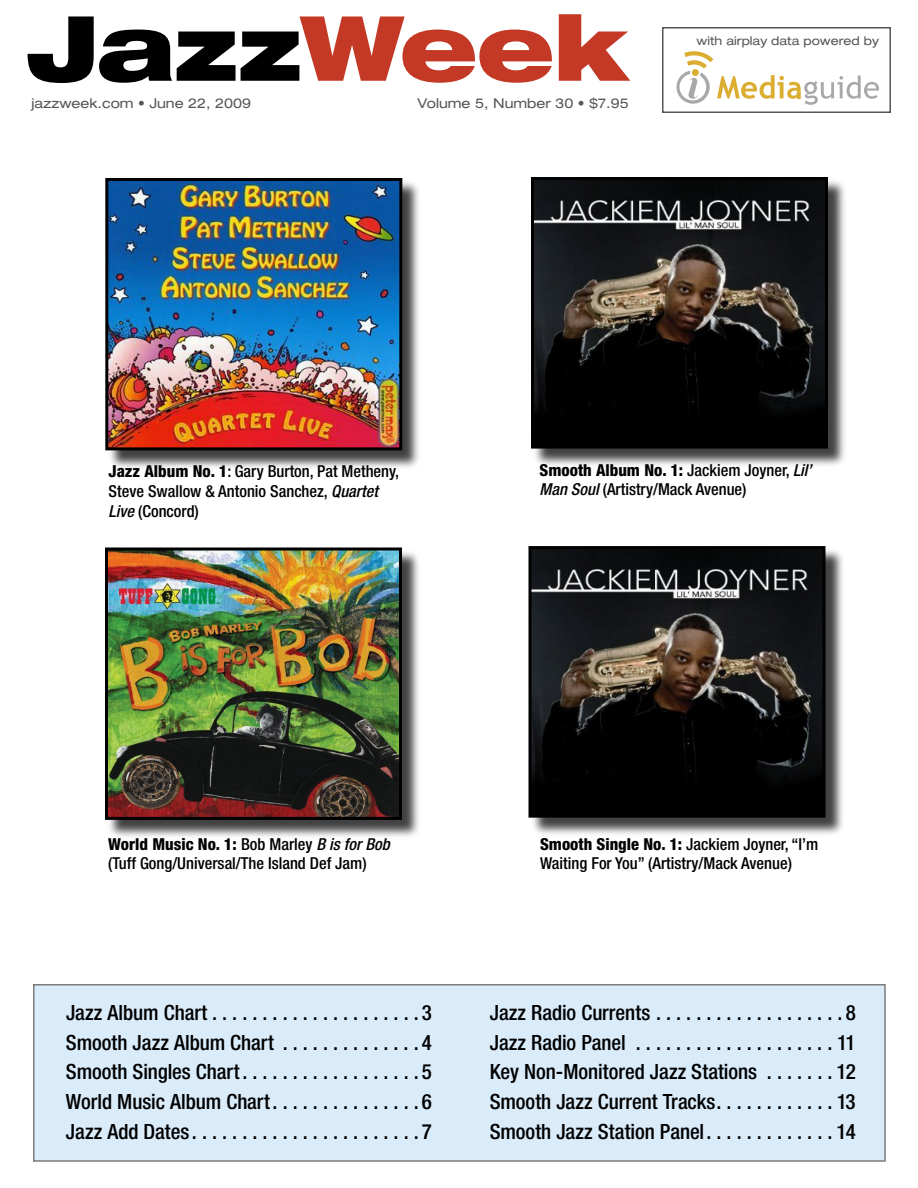
<style>
.page{position:relative;width:918px;height:1188px;background:#fff}
.page>*{position:absolute;margin:0;border:0;box-sizing:border-box;transform-origin:0 0}
.t1{font:900 expanded 90px "Helvetica Neue LT Std";letter-spacing:-.015em;color:#000}
.t2{font:500 condensed 21px/29.7px "Helvetica Neue LT Std";color:#000;text-align:justify}
.t3{font:500 condensed 16.5px/19.8px "Helvetica Neue LT Std";color:#000}
.t4{font:expanded 13.5px "Helvetica Neue LT Std";color:#565656}
.t5{font:expanded 12px "Helvetica Neue LT Std";color:#565656}
.s1{color:#c33926}
.s2{font-weight:800}
.s3{font-style:italic}
</style>
<div class="page">
<div style="left:662px;top:27px;width:229px;height:86px;border:2px solid #565656"></div>
<svg style="left:677px;top:51px;width:202px;height:54px"></svg>
<div style="left:532px;top:178px;width:317px;height:291px;background:#000;opacity:.75"></div>
<img style="left:535px;top:181px;width:289px;height:264px">
<div style="left:531px;top:177px;width:297px;height:272px;border:3px solid #000"></div>
<div style="left:106px;top:179px;width:317px;height:292px;background:#000;opacity:.75"></div>
<img style="left:109px;top:182px;width:289px;height:264px">
<div style="left:105px;top:178px;width:297px;height:272px;border:3px solid #000"></div>
<div style="left:529px;top:547px;width:317px;height:291px;background:#000;opacity:.75"></div>
<img style="left:532px;top:550px;width:289px;height:264px">
<div style="left:528px;top:546px;width:297px;height:272px;border:3px solid #000"></div>
<div style="left:106px;top:548px;width:317px;height:293px;background:#000;opacity:.75"></div>
<img style="left:109px;top:552px;width:289px;height:264px">
<div style="left:105px;top:548px;width:297px;height:272px;border:3px solid #000"></div>
<div style="left:34px;top:985px;width:851px;height:176px;background:#daebfa"></div>
<div style="left:33px;top:984px;width:853px;height:178px;border:2px solid #7c7c7c"></div>
<h1 class="t1" style="left:27px;top:-10px;width:603px">Jazz<span class="s1">Week</span></h1>
<p class="t4" style="left:32px;top:95px;width:221px">jazzweek.com • June 22, 2009</p>
<p class="t4" style="left:418px;top:95px;width:213px">Volume 5, Number 30 • $7.95</p>
<p class="t5" style="left:697px;top:33px;width:184px">with airplay data powered by</p>
<p class="t3" style="left:109px;top:461px;width:292px"><span class="s2">Jazz Album No. 1</span>: Gary Burton, Pat Metheny,<br>Steve Swallow &amp; Antonio Sanchez, <span class="s3">Quartet<br>Live</span> (Concord)</p>
<p class="t3" style="left:540px;top:460px;width:274px"><span class="s2">Smooth Album No. 1:</span> Jackiem Joyner, <span class="s3">Lil’<br>Man Soul</span> (Artistry/Mack Avenue)</p>
<p class="t3" style="left:108px;top:834px;width:283px"><span class="s2">World Music No. 1:</span> Bob Marley <span class="s3">B is for Bob </span>(Tuff Gong/Universal/The Island Def Jam)</p>
<p class="t2" style="left:66px;top:997px;width:368px">Jazz Album Chart . . . . . . . . . . . . . . . . . . . . . 3<br>Smooth Jazz Album Chart . . . . . . . . . . . . . . 4<br>Smooth Singles Chart. . . . . . . . . . . . . . . . . . 5<br>World Music Album Chart. . . . . . . . . . . . . . . 6<br>Jazz Add Dates . . . . . . . . . . . . . . . . . . . . . . . 7</p>
<p class="t3" style="left:540px;top:834px;width:280px"><span class="s2">Smooth Single No. 1:</span> Jackiem Joyner, “I’m<br>Waiting For You” (Artistry/Mack Avenue)</p>
<p class="t2" style="left:490px;top:997px;width:368px">Jazz Radio Currents . . . . . . . . . . . . . . . . . . . 8<br>Jazz Radio Panel . . . . . . . . . . . . . . . . . . . . 11<br>Key Non-Monitored Jazz Stations . . . . . . . 12<br>Smooth Jazz Current Tracks. . . . . . . . . . . . 13<br>Smooth Jazz Station Panel. . . . . . . . . . . . . 14</p>
</div>
